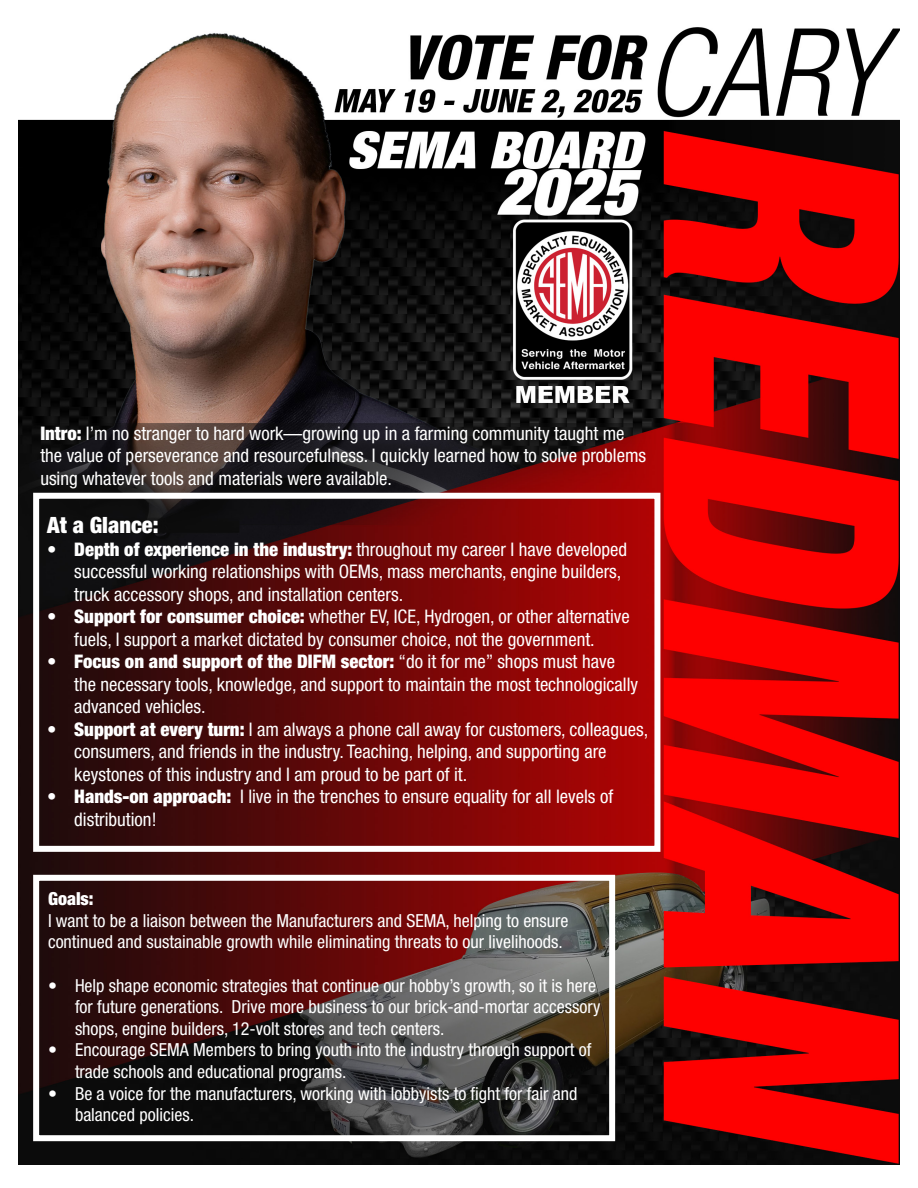
<style>
.page{position:relative;width:918px;height:1188px;background:#fff}
.page>*{position:absolute;margin:0;border:0;box-sizing:border-box;transform-origin:0 0}
.t1{font:900 condensed 22.5px "Helvetica Neue";color:#fff}
.t2{font:condensed 18.75px/22.5px "Helvetica Neue";color:#fff}
.t3{font:condensed 18px/21.6px "Helvetica Neue";color:#fff}
.t4{font:900 condensed 18px "Helvetica Neue";color:#fff}
.s1{font-weight:900}
</style>
<div class="page">
<img style="left:18px;top:27px;width:882px;height:1138px">
<div style="left:33px;top:493px;width:627px;height:359px;border:6px solid #fff"></div>
<div style="left:33px;top:875px;width:582px;height:266px;border:6px solid #fff"></div>
<p class="t2" style="left:40px;top:422px;width:607px"><span class="s1">Intro:</span> I’m no stranger to hard work—growing up in a farming community taught me the value of perseverance and resourcefulness. I quickly learned how to solve problems using whatever tools and materials were available.</p>
<p class="t1" style="left:47px;top:511px;width:113px">At a Glance:</p>
<p class="t2" style="left:74px;top:538px;width:554px;text-indent:-27px"><span class="s1">• Depth of experience in the industry:</span> throughout my career I have developed successful working relationships with OEMs, mass merchants, engine builders, truck accessory shops, and installation centers.</p>
<p class="t2" style="left:47px;top:605px;width:584px;text-align:center"><span class="s1">• Support for consumer choice:</span> whether EV, ICE, Hydrogen, or other alternative fuels, I support a market dictated by consumer choice, not the government.</p>
<p class="t2" style="left:74px;top:650px;width:565px;text-indent:-27px"><span class="s1">• Focus on and support of the DIFM sector:</span> “do it for me” shops must have the necessary tools, knowledge, and support to maintain the most technologically advanced vehicles.</p>
<p class="t2" style="left:74px;top:718px;width:576px;text-indent:-27px"><span class="s1">• Support at every turn:</span> I am always a phone call away for customers, colleagues, consumers, and friends in the industry. Teaching, helping, and supporting are keystones of this industry and I am proud to be part of it.</p>
<p class="t2" style="left:74px;top:785px;width:541px;text-indent:-27px"><span class="s1">• Hands-on approach:</span> I live in the trenches to ensure equality for all levels of distribution!</p>
<p class="t4" style="left:48px;top:888px;width:47px">Goals:</p>
<p class="t3" style="left:48px;top:910px;width:522px">I want to be a liaison between the Manufacturers and SEMA, helping to ensure continued and sustainable growth while eliminating threats to our livelihoods.</p>
<p class="t3" style="left:75px;top:974px;width:527px;text-indent:-27px">• Help shape economic strategies that continue our hobby’s growth, so it is here for future generations. Drive more business to our brick-and-mortar accessory shops, engine builders, 12-volt stores and tech centers.</p>
<p class="t3" style="left:75px;top:1039px;width:518px;text-indent:-27px">• Encourage SEMA Members to bring youth into the industry through support of trade schools and educational programs.</p>
<p class="t3" style="left:75px;top:1082px;width:504px;text-indent:-27px">• Be a voice for the manufacturers, working with lobbyists to fight for fair and balanced policies.</p>
</div>
